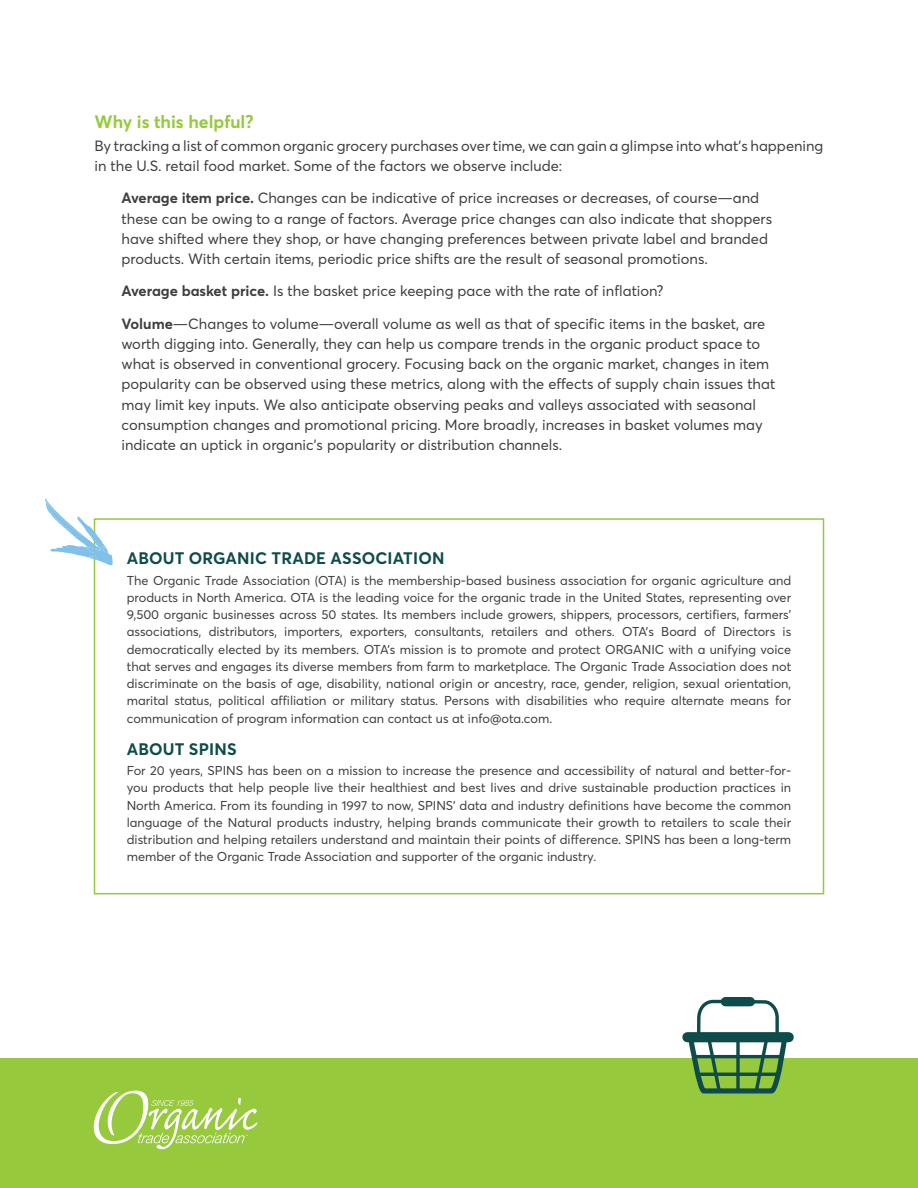
<style>
.page{position:relative;width:918px;height:1188px;background:#fff}
.page>*{position:absolute;margin:0;border:0;box-sizing:border-box;transform-origin:0 0}
.A_hed{font:700 17.7px "Averta PE";color:#97c93c}
.A_hed-2{font:700 16.5px "Averta PE";letter-spacing:.01em;color:#0e4c4c}
.Bulleted_list{font:14.7px/20.2px "Averta PE";color:#3e3e3f}
.Text__no_indent{font:14.7px/20.2px "Averta PE";color:#3e3e3f}
.Text__no_indent-2{font:12.75px/17.2px "Averta PE";color:#3e3e3f;text-align:justify}
.s1{font-weight:700}
</style>
<div class="page">
<div style="left:0;top:1058px;width:918px;height:130px;background:#97c93c"></div>
<svg style="left:94px;top:1091px;width:164px;height:58px"></svg>
<div style="left:94px;top:518px;width:730px;height:376px;border:2px solid #97c93c"></div>
<svg style="left:45px;top:499px;width:68px;height:66px"></svg>
<div style="left:725px;top:997px;width:25px;height:9px;background:#0e4c4c"></div>
<svg style="left:686px;top:998px;width:104px;height:96px"></svg>
<svg style="left:736px;top:1041px;width:4px;height:50px"></svg>
<hr style="left:695px;top:1055px;width:86px;height:3px;background:#0e4c4c">
<hr style="left:697px;top:1073px;width:82px;height:3px;background:#0e4c4c">
<p class="A_hed" style="left:94px;top:109px;width:161px">Why is this helpful?</p>
<p class="Text__no_indent" style="left:94px;top:135px;width:730px">By tracking a list of common organic grocery purchases over time, we can gain a glimpse into what’s happening in the U.S. retail food market. Some of the factors we observe include:</p>
<p class="Bulleted_list" style="left:122px;top:188px;width:652px"><span class="s1">Average item price.</span> Changes can be indicative of price increases or decreases, of course—and these can be owing to a range of factors. Average price changes can also indicate that shoppers have shifted where they shop, or have changing preferences between private label and branded products. With certain items, periodic price shifts are the result of seasonal promotions.</p>
<p class="Bulleted_list" style="left:122px;top:281px;width:543px"><span class="s1">Average basket price.</span> Is the basket price keeping pace with the rate of inflation?</p>
<p class="Bulleted_list" style="left:122px;top:313px;width:655px"><span class="s1">Volume</span>—Changes to volume—overall volume as well as that of specific items in the basket, are worth digging into. Generally, they can help us compare trends in the organic product space to what is observed in conventional grocery. Focusing back on the organic market, changes in item popularity can be observed using these metrics, along with the effects of supply chain issues that may limit key inputs. We also anticipate observing peaks and valleys associated with seasonal consumption changes and promotional pricing. More broadly, increases in basket volumes may indicate an uptick in organic’s popularity or distribution channels.</p>
<p class="A_hed-2" style="left:127px;top:547px;width:319px">ABOUT ORGANIC TRADE ASSOCIATION</p>
<p class="Text__no_indent-2" style="left:127px;top:571px;width:666px">The Organic Trade Association (OTA) is the membership-based business association for organic agriculture and products in North America. OTA is the leading voice for the organic trade in the United States, representing over 9,500 organic businesses across 50 states. Its members include growers, shippers, processors, certifiers, farmers’ associations, distributors, importers, exporters, consultants, retailers and others. OTA’s Board of Directors is democratically elected by its members. OTA’s mission is to promote and protect ORGANIC with a unifying voice that serves and engages its diverse members from farm to marketplace. The Organic Trade Association does not discriminate on the basis of age, disability, national origin or ancestry, race, gender, religion, sexual orientation, marital status, political affiliation or military status. Persons with disabilities who require alternate means for communication of program information can contact us at info@ota.com.</p>
<p class="A_hed-2" style="left:127px;top:737px;width:111px">ABOUT SPINS</p>
<p class="Text__no_indent-2" style="left:127px;top:762px;width:666px">For 20 years, SPINS has been on a mission to increase the presence and accessibility of natural and better-for&shy;you products that help people live their healthiest and best lives and drive sustainable production practices in North America. From its founding in 1997 to now, SPINS’ data and industry definitions have become the common language of the Natural products industry, helping brands communicate their growth to retailers to scale their distribution and helping retailers understand and maintain their points of difference. SPINS has been a long-term member of the Organic Trade Association and supporter of the organic industry.</p>
</div>
